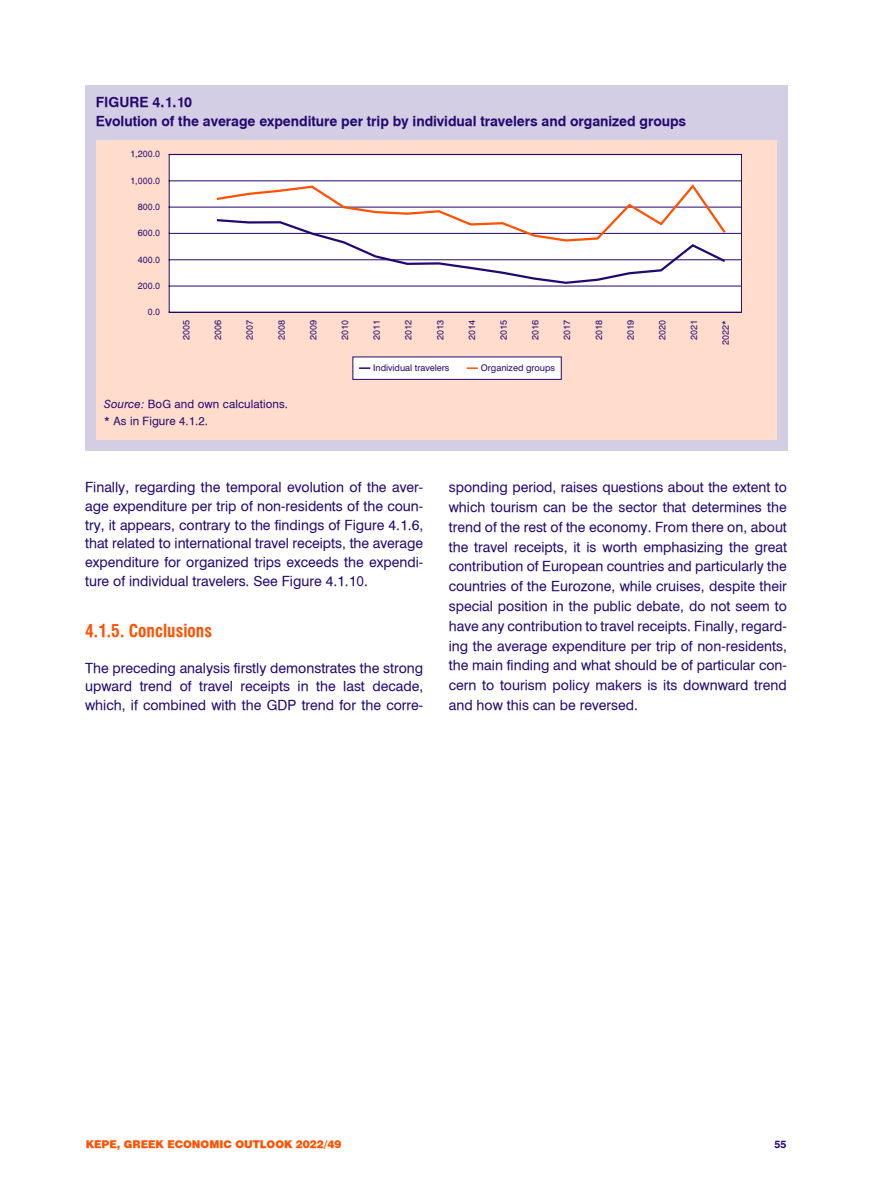
<style>
.page{position:relative;width:872px;height:1191px;background:#fff}
.page>*{position:absolute;margin:0;border:0;box-sizing:border-box;transform-origin:0 0}
.t1{font:18px "UB Helvetica Cond Bold";color:#ff5100}
.t2{font:13.8px/19.8px "UB Helvetica";color:#230871;text-align:justify}
.t3{font:13.8px/18.8px "UB Helvetica Bold";letter-spacing:-.005em;color:#230871}
.t4{font:11.25px/17.9px "UB Helvetica";letter-spacing:.01em;color:#230871}
.t5{font:900 10.5px "UB Helvetica";color:#ff5100}
.t6{font:10.5px "UB Helvetica Bold";color:#230871}
.t7{font:9px "UB Helvetica";color:#230871}
.s1{font-family:"UB Helvetica Italic"}
</style>
<div class="page">
<div style="left:85px;top:85px;width:702px;height:366px;background:#d3cee3"></div>
<div style="left:96px;top:140px;width:680px;height:299px;background:#ffdccc"></div>
<div style="left:352px;top:357px;width:209px;height:22px;background:#fff"></div>
<svg style="left:168px;top:154px;width:574px;height:159px;background:#edeaf3"></svg>
<svg style="left:214px;top:182px;width:514px;height:103px;background:#f3eef1"></svg>
<svg style="left:359px;top:367px;width:11px;height:2px"></svg>
<svg style="left:467px;top:367px;width:11px;height:2px"></svg>
<p class="t3" style="left:96px;top:93px;width:592px">FIGURE 4.1.10<br>Evolution of the average expenditure per trip by individual travelers and organized groups</p>
<p class="t7" style="left:130px;top:149px;width:32px">1,200.0</p>
<p class="t7" style="left:130px;top:175px;width:32px">1,000.0</p>
<p class="t7" style="left:138px;top:201px;width:24px">800.0</p>
<p class="t7" style="left:138px;top:228px;width:24px">600.0</p>
<p class="t7" style="left:138px;top:254px;width:24px">400.0</p>
<p class="t7" style="left:138px;top:280px;width:24px">200.0</p>
<p class="t7" style="left:148px;top:307px;width:14px">0.0</p>
<p class="t7" style="left:181px;top:340px;width:22px;rotate:-90deg">2005</p>
<p class="t7" style="left:213px;top:340px;width:22px;rotate:-90deg">2006</p>
<p class="t7" style="left:245px;top:340px;width:22px;rotate:-90deg">2007</p>
<p class="t7" style="left:276px;top:340px;width:22px;rotate:-90deg">2008</p>
<p class="t7" style="left:308px;top:340px;width:22px;rotate:-90deg">2009</p>
<p class="t7" style="left:340px;top:340px;width:22px;rotate:-90deg">2010</p>
<p class="t7" style="left:371px;top:340px;width:22px;rotate:-90deg">2011</p>
<p class="t7" style="left:403px;top:340px;width:22px;rotate:-90deg">2012</p>
<p class="t7" style="left:435px;top:340px;width:22px;rotate:-90deg">2013</p>
<p class="t7" style="left:467px;top:340px;width:22px;rotate:-90deg">2014</p>
<p class="t7" style="left:498px;top:340px;width:22px;rotate:-90deg">2015</p>
<p class="t7" style="left:530px;top:340px;width:22px;rotate:-90deg">2016</p>
<p class="t7" style="left:562px;top:340px;width:22px;rotate:-90deg">2017</p>
<p class="t7" style="left:593px;top:340px;width:22px;rotate:-90deg">2018</p>
<p class="t7" style="left:625px;top:340px;width:22px;rotate:-90deg">2019</p>
<p class="t7" style="left:657px;top:340px;width:22px;rotate:-90deg">2020</p>
<p class="t7" style="left:689px;top:340px;width:22px;rotate:-90deg">2021</p>
<p class="t7" style="left:720px;top:345px;width:26px;rotate:-90deg">2022*</p>
<p class="t7" style="left:373px;top:363px;width:78px">Individual travelers</p>
<p class="t7" style="left:481px;top:363px;width:76px">Organized groups</p>
<p class="t4" style="left:104px;top:395px;width:185px"><span class="s1">Source:</span> BoG and own calculations. * As in Figure 4.1.2.</p>
<p class="t2" style="left:85px;top:478px;width:340px;line-height:18.8px">Finally, regarding the temporal evolution of the aver&shy;age expenditure per trip of non-residents of the coun&shy;try, it appears, contrary to the findings of Figure 4.1.6, that related to international travel receipts, the average expenditure for organized trips exceeds the expendi&shy;ture of individual travelers. See Figure 4.1.10.</p>
<h1 class="t1" style="left:85px;top:620px;width:128px">4.1.5. Conclusions</h1>
<p class="t2" style="left:85px;top:658px;width:340px;line-height:18.8px">The preceding analysis firstly demonstrates the strong upward trend of travel receipts in the last decade, which, if combined with the GDP trend for the corre-</p>
<p class="t2" style="left:449px;top:477px;width:340px">sponding period, raises questions about the extent to which tourism can be the sector that determines the trend of the rest of the economy. From there on, about the travel receipts, it is worth emphasizing the great contribution of European countries and particularly the countries of the Eurozone, while cruises, despite their special position in the public debate, do not seem to have any contribution to travel receipts. Finally, regard&shy;ing the average expenditure per trip of non-residents, the main finding and what should be of particular con&shy;cern to tourism policy makers is its downward trend and how this can be reversed.</p>
<p class="t5" style="left:86px;top:1138px;width:257px">KEPE, GREEK ECONOMIC OUTLOOK 2022/49</p>
<p class="t6" style="left:774px;top:1138px;width:14px">55</p>
</div>
